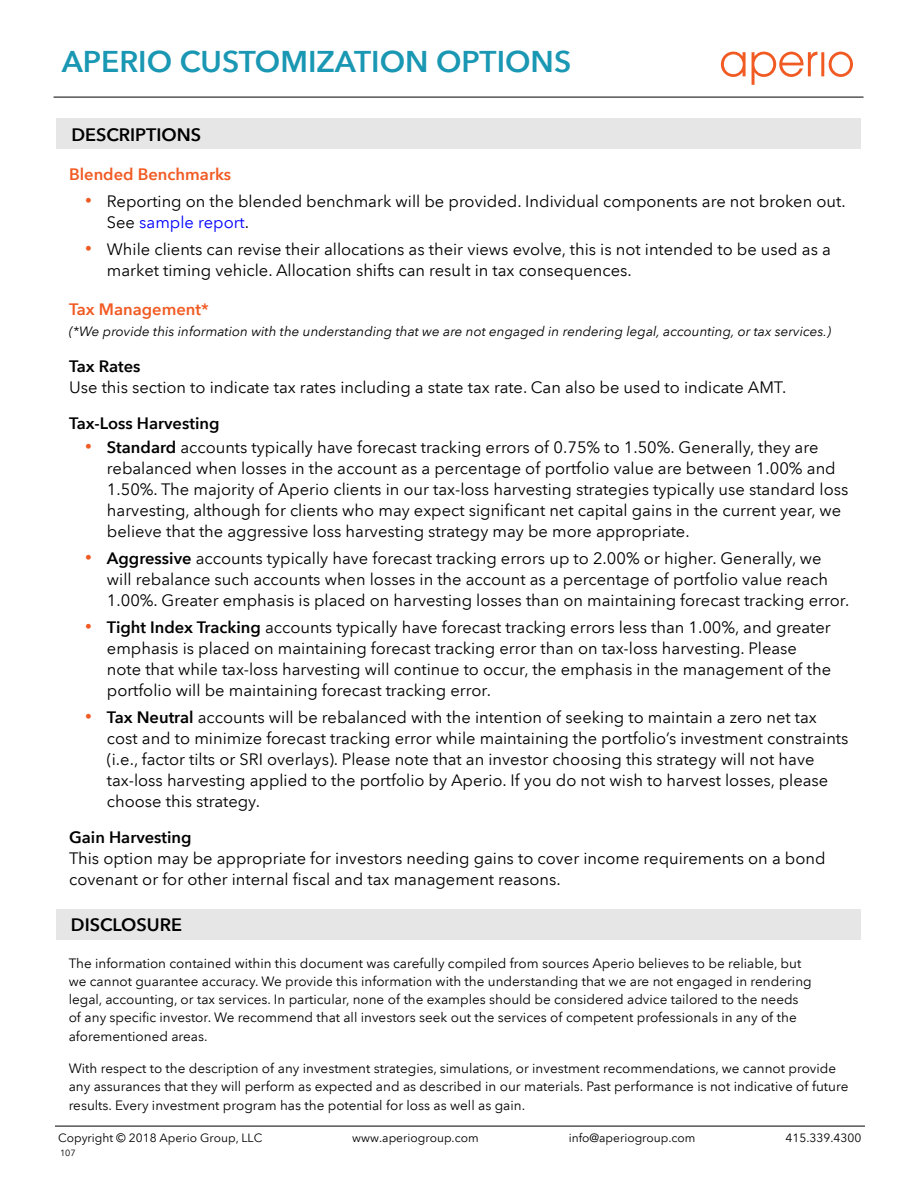
<style>
.page{position:relative;width:918px;height:1188px;background:#fff}
.page>*{position:absolute;margin:0;border:0;box-sizing:border-box;transform-origin:0 0}
.t1{font:600 30px "Avenir Next LT Pro";color:#1997b3}
.t2{font:600 18px "Avenir Next LT Pro";color:#000}
.t3{font:16.5px/21px "Avenir Next LT Pro";color:#000}
.t4{font:600 16.5px "Avenir Next LT Pro";color:#000}
.t5{font:600 16.5px "Avenir Next LT Pro";color:#f15a22}
.t6{font:13.5px/18px "Avenir Next LT Pro";color:#000}
.t7{font:italic 13.5px "Avenir Next LT Pro";color:#000}
.t8{font:12px "Avenir Next LT Pro";color:#000}
.t9{font:9px "Avenir Next LT Pro";color:#000}
.s1{font-size:13.5px;color:#f15a22}
.s2{color:#00f}
.s3{font-weight:600}
</style>
<div class="page">
<hr style="left:54px;top:97px;width:810px;height:1px;background:#000">
<hr style="left:55px;top:1126px;width:810px;height:1px;background:#000">
<svg style="left:721px;top:52px;width:132px;height:33px"></svg>
<div style="left:57px;top:119px;width:804px;height:30px;background:#e6e6e6"></div>
<div style="left:56px;top:910px;width:805px;height:30px;background:#e6e6e6"></div>
<h1 class="t1" style="left:62px;top:43px;width:511px">APERIO CUSTOMIZATION OPTIONS</h1>
<p class="t2" style="left:71px;top:123px;width:131px">DESCRIPTIONS</p>
<p class="t5" style="left:69px;top:164px;width:164px">Blended Benchmarks</p>
<p class="t3" style="left:107px;top:190px;width:740px;text-indent:-22px"><span class="s1">•</span> Reporting on the blended benchmark will be provided. Individual components are not broken out.<br>See <span class="s2">sample report</span>.</p>
<p class="t3" style="left:107px;top:238px;width:726px;text-indent:-22px"><span class="s1">•</span> While clients can revise their allocations as their views evolve, this is not intended to be used as a market timing vehicle. Allocation shifts can result in tax consequences.</p>
<p class="t5" style="left:69px;top:299px;width:141px">Tax Management*</p>
<p class="t7" style="left:69px;top:323px;width:763px">(*We provide this information with the understanding that we are not engaged in rendering legal, accounting, or tax services.)</p>
<p class="t4" style="left:69px;top:356px;width:73px">Tax Rates</p>
<p class="t3" style="left:69px;top:376px;width:719px">Use this section to indicate tax rates including a state tax rate. Can also be used to indicate AMT.</p>
<p class="t4" style="left:69px;top:413px;width:152px">Tax-Loss Harvesting</p>
<p class="t3" style="left:107px;top:436px;width:743px;text-indent:-22px"><span class="s1">•</span> <span class="s3">Standard</span> accounts typically have forecast tracking errors of 0.75% to 1.50%. Generally, they are rebalanced when losses in the account as a percentage of portfolio value are between 1.00% and 1.50%. The majority of Aperio clients in our tax-loss harvesting strategies typically use standard loss harvesting, although for clients who may expect significant net capital gains in the current year, we believe that the aggressive loss harvesting strategy may be more appropriate.</p>
<p class="t3" style="left:107px;top:547px;width:744px;text-indent:-22px"><span class="s1">•</span> <span class="s3">Aggressive</span> accounts typically have forecast tracking errors up to 2.00% or higher. Generally, we will rebalance such accounts when losses in the account as a percentage of portfolio value reach<br>1.00%. Greater emphasis is placed on harvesting losses than on maintaining forecast tracking error.</p>
<p class="t3" style="left:107px;top:616px;width:726px;text-indent:-22px"><span class="s1">•</span> <span class="s3">Tight Index Tracking</span> accounts typically have forecast tracking errors less than 1.00%, and greater emphasis is placed on maintaining forecast tracking error than on tax-loss harvesting. Please note that while tax-loss harvesting will continue to occur, the emphasis in the management of the portfolio will be maintaining forecast tracking error.</p>
<p class="t3" style="left:107px;top:706px;width:743px;text-indent:-22px"><span class="s1">•</span> <span class="s3">Tax Neutral</span> accounts will be rebalanced with the intention of seeking to maintain a zero net tax cost and to minimize forecast tracking error while maintaining the portfolio’s investment constraints (i.e., factor tilts or SRI overlays). Please note that an investor choosing this strategy will not have tax-loss harvesting applied to the portfolio by Aperio. If you do not wish to harvest losses, please choose this strategy.</p>
<p class="t4" style="left:69px;top:827px;width:124px">Gain Harvesting</p>
<p class="t3" style="left:69px;top:847px;width:758px">This option may be appropriate for investors needing gains to cover income requirements on a bond covenant or for other internal fiscal and tax management reasons.</p>
<p class="t2" style="left:71px;top:914px;width:113px">DISCLOSURE</p>
<p class="t6" style="left:69px;top:954px;width:745px">The information contained within this document was carefully compiled from sources Aperio believes to be reliable, but we cannot guarantee accuracy. We provide this information with the understanding that we are not engaged in rendering legal, accounting, or tax services. In particular, none of the examples should be considered advice tailored to the needs of any specific investor. We recommend that all investors seek out the services of competent professionals in any of the</p>
<p class="t6" style="left:69px;top:1027px;width:140px">aforementioned areas.</p>
<p class="t6" style="left:69px;top:1059px;width:781px">With respect to the description of any investment strategies, simulations, or investment recommendations, we cannot provide any assurances that they will perform as expected and as described in our materials. Past performance is not indicative of future</p>
<p class="t6" style="left:69px;top:1096px;width:458px">results. Every investment program has the potential for loss as well as gain.</p>
<p class="t8" style="left:58px;top:1131px;width:205px">Copyright © 2018 Aperio Group, LLC</p>
<p class="t8" style="left:352px;top:1131px;width:128px">www.aperiogroup.com</p>
<p class="t8" style="left:569px;top:1131px;width:128px">info@aperiogroup.com</p>
<p class="t8" style="left:786px;top:1131px;width:77px">415.339.4300</p>
<p class="t9" style="left:60px;top:1148px;width:17px">107</p>
</div>
